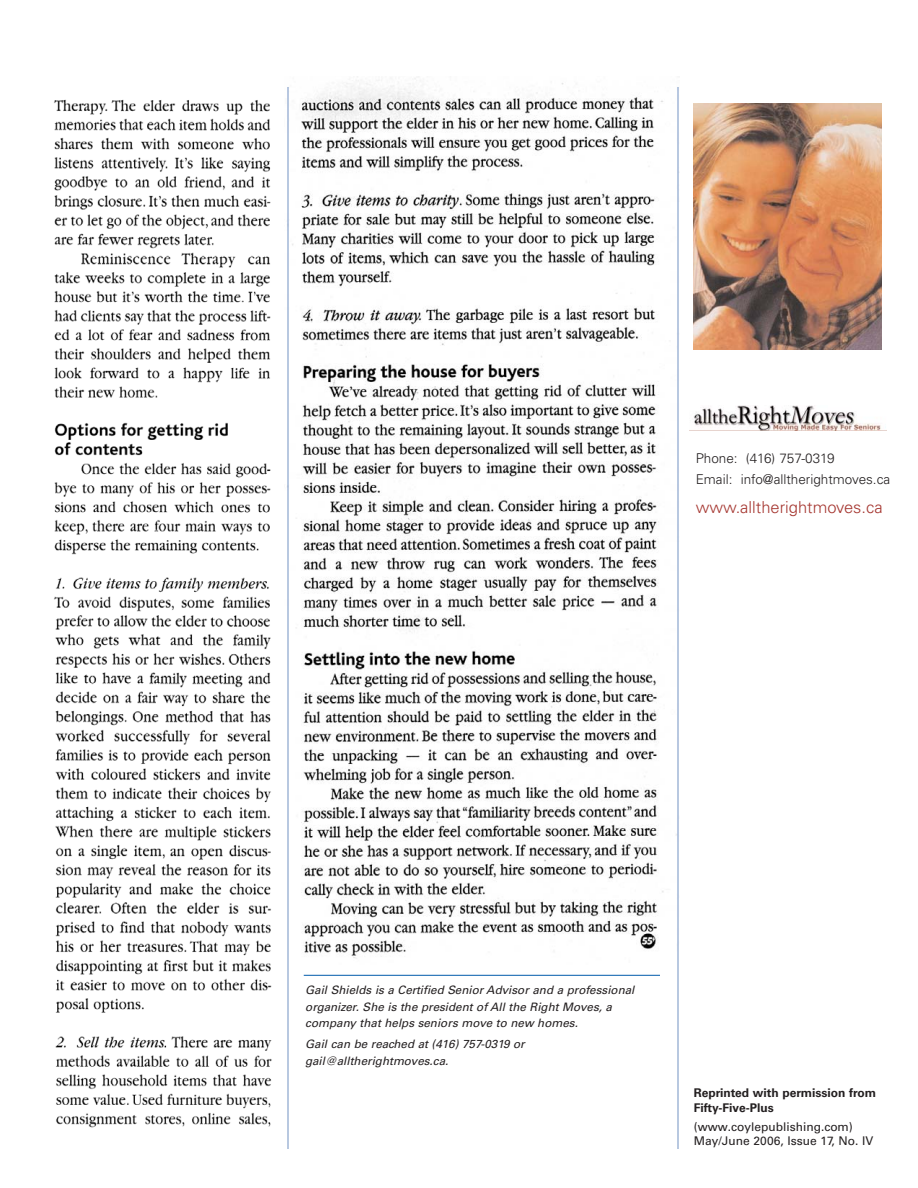
<style>
.page{position:relative;width:918px;height:1188px;background:#fff}
.page>*{position:absolute;margin:0;border:0;box-sizing:border-box;transform-origin:0 0}
.t1{font:300 16.5px "Univers LT Std";color:#a63832}
.t2{font:300 13.5px/21px "Univers LT Std";color:#231f20}
.t3{font:12px/14.4px "Univers LT Std";color:#231f20}
.t4{font:700 12px/14.4px "Univers LT Std";color:#231f20}
.t5{font:italic 11.7px/16.5px "Univers LT Std";color:#231f20}
</style>
<div class="page">
<img style="left:54px;top:99px;width:217px;height:513px">
<img style="left:287px;top:76px;width:391px;height:888px">
<img style="left:55px;top:615px;width:217px;height:513px">
<hr style="left:288px;top:87px;width:1px;height:1062px;background:#7392c3">
<hr style="left:678px;top:87px;width:1px;height:1062px;background:#7392c3">
<img style="left:693px;top:104px;width:188px;height:245px">
<hr style="left:304px;top:975px;width:356px;height:1px;background:#005bab">
<img style="left:694px;top:405px;width:192px;height:25px">
<p class="t2" style="left:696px;top:449px;width:196px">Phone: (416) 757-0319<br>Email: info@alltherightmoves.ca</p>
<h1 class="t1" style="left:696px;top:501px;width:188px">www.alltherightmoves.ca</h1>
<p class="t5" style="left:305px;top:983px;width:331px">Gail Shields is a Certified Senior Advisor and a professional organizer. She is the president of All the Right Moves, a company that helps seniors move to new homes.</p>
<p class="t5" style="left:305px;top:1037px;width:221px">Gail can be reached at (416) 757-0319 or gail@alltherightmoves.ca.</p>
<p class="t4" style="left:694px;top:1087px;width:184px">Reprinted with permission from<br>Fifty-Five-Plus</p>
<p class="t3" style="left:694px;top:1120px;width:181px">(www.coylepublishing.com)<br>May/June 2006, Issue 17, No. IV</p>
</div>
